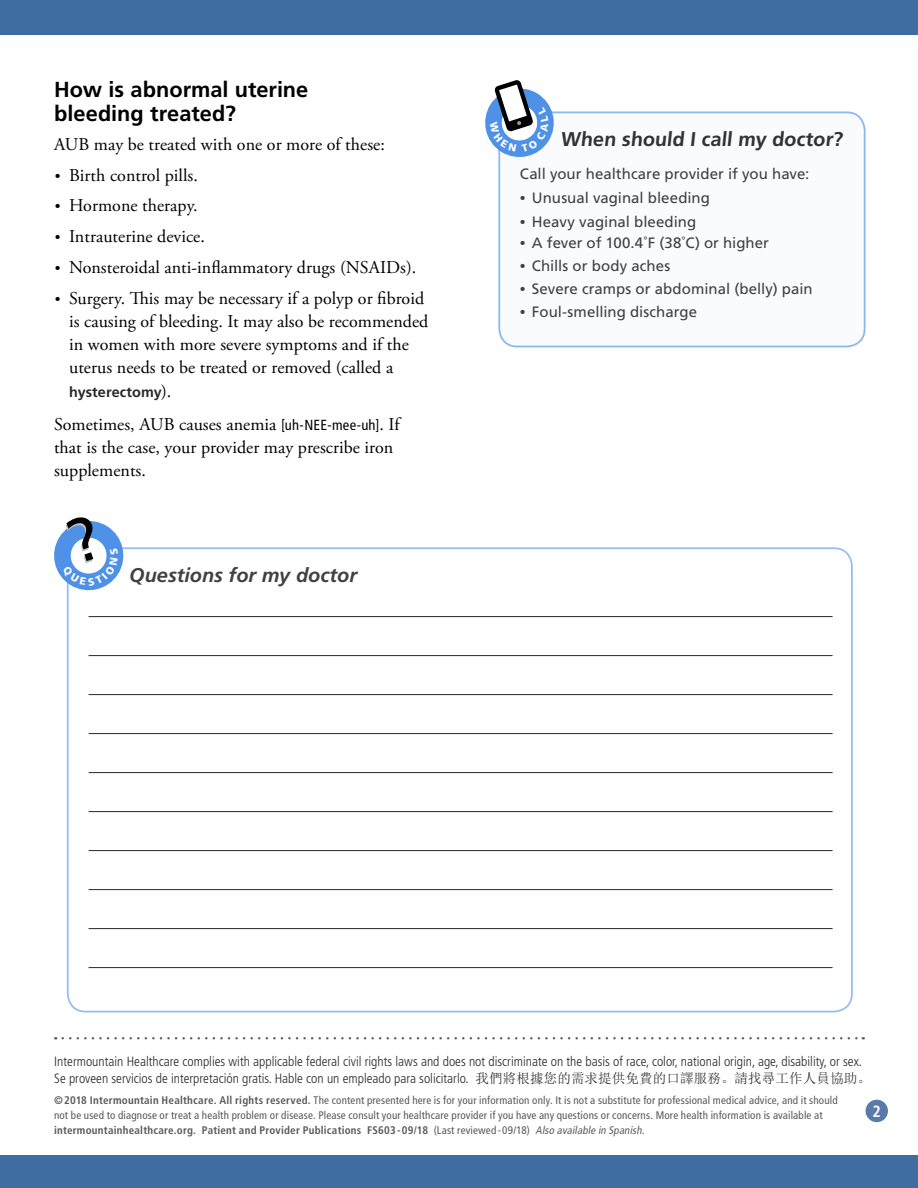
<style>
.page{position:relative;width:918px;height:1188px;background:#fff}
.page>*{position:absolute;margin:0;border:0;box-sizing:border-box;transform-origin:0 0}
.Level_1__h2{font:700 21.75px/24px "Frutiger LT Std";color:#000}
.Opening_paragraph{font:700 19.8px "Frutiger LT Std";color:#333334}
.Opening_paragraph-2{font:italic 700 19.8px "Frutiger LT Std";color:#414042}
.Main{font:18px/23.2px "Adobe Garamond Pro";color:#000}
.Page_Number{font:700 condensed 16.2px "Frutiger LT Std";color:#fff}
.Main_table{font:15px "Frutiger LT Std";color:#414042}
.t1{font:700 14.4px "Frutiger LT Std";letter-spacing:.005em;color:#292829}
.t2{font:300 condensed 13.5px/16.5px "Frutiger LT Std";color:#292829}
.Footer___h6{font:condensed 10.95px/15px "Frutiger LT Std";letter-spacing:.015em;color:#58595b}
.s1{font-size:15px}
.s2{font-family:"Adobe Garamond Pro";font-weight:400;font-size:18px;color:#000}
.s3{font-family:"Frutiger LT Std";font-stretch:condensed;font-size:14.7px}
.s4{font-family:"Adobe Garamond Pro"}
.s5{font-family:"Sim Sun";font-weight:400;font-stretch:normal}
.s6{font-weight:700}
.s7{font-style:italic;color:#5d5d60}
</style>
<div class="page">
<div style="left:0;top:0;width:918px;height:35px;background:#3f6ca1"></div>
<div style="left:0;top:1156px;width:918px;height:32px;background:#3f6ca1"></div>
<div style="left:866px;top:1100px;width:22px;height:22px;background:#587bac;border-radius:50%"></div>
<svg style="left:63px;top:1037px;width:801px;height:3px"></svg>
<hr style="left:89px;top:616px;width:744px;height:1px;background:#292829">
<hr style="left:89px;top:655px;width:744px;height:1px;background:#292829">
<hr style="left:89px;top:694px;width:744px;height:1px;background:#292829">
<hr style="left:89px;top:733px;width:744px;height:1px;background:#292829">
<hr style="left:89px;top:772px;width:744px;height:1px;background:#292829">
<hr style="left:89px;top:811px;width:744px;height:1px;background:#292829">
<hr style="left:89px;top:850px;width:744px;height:1px;background:#292829">
<hr style="left:89px;top:889px;width:744px;height:1px;background:#292829">
<hr style="left:89px;top:928px;width:744px;height:1px;background:#292829">
<hr style="left:89px;top:967px;width:744px;height:1px;background:#292829">
<div style="left:499px;top:112px;width:366px;height:235px;background:#f9fbfe;border-radius:18px"></div>
<div style="left:498px;top:111px;width:368px;height:236px;border:2px solid #8cb8ef;border-radius:18px"></div>
<svg style="left:54px;top:517px;width:74px;height:78px"></svg>
<svg style="left:485px;top:80px;width:74px;height:82px"></svg>
<p class="Level_1__h2" style="left:54px;top:78px;width:256px">How is abnormal uterine bleeding treated?</p>
<p class="Main" style="left:54px;top:133px;width:332px">AUB may be treated with one or more of these:</p>
<p class="Main" style="left:55px;top:164px;width:145px"><span class="s1">•</span> Birth control pills.</p>
<p class="Main" style="left:55px;top:195px;width:144px"><span class="s1">•</span> Hormone therapy.</p>
<p class="Main" style="left:55px;top:225px;width:152px"><span class="s1">•</span> Intrauterine device.</p>
<p class="Main" style="left:55px;top:256px;width:363px"><span class="s1">•</span> Nonsteroidal anti-inflammatory drugs (NSAIDs).</p>
<p class="Main" style="left:69px;top:287px;width:361px;text-indent:-14px"><span class="s1">•</span> Surgery. This may be necessary if a polyp or fibroid is causing of bleeding. It may also be recommended in women with more severe symptoms and if the uterus needs to be treated or removed (called a</p>
<p class="t1" style="left:69px;top:383px;width:104px">hysterectomy<span class="s2">).</span></p>
<p class="Main" style="left:54px;top:413px;width:347px">Sometimes, AUB causes anemia <span class="s3">[uh-NEE-mee-uh]</span>. If that is the case, your provider may prescribe iron supplements.</p>
<p class="Opening_paragraph-2" style="left:129px;top:563px;width:230px">Questions for my doctor</p>
<p class="Opening_paragraph" style="left:561px;top:128px;width:286px">When should I call my doctor?</p>
<p class="Main_table" style="left:520px;top:165px;width:291px">Call your healthcare provider if you have:</p>
<p class="Main_table" style="left:520px;top:189px;width:192px"><span class="s4">•</span> Unusual vaginal bleeding</p>
<p class="Main_table" style="left:520px;top:213px;width:178px"><span class="s4">•</span> Heavy vaginal bleeding</p>
<p class="Main_table" style="left:520px;top:234px;width:251px"><span class="s4">•</span> A fever of 100.4˚F (38˚C) or higher</p>
<p class="Main_table" style="left:520px;top:257px;width:152px"><span class="s4">•</span> Chills or body aches</p>
<p class="Main_table" style="left:520px;top:280px;width:294px"><span class="s4">•</span> Severe cramps or abdominal (belly) pain</p>
<p class="Main_table" style="left:520px;top:303px;width:179px"><span class="s4">•</span> Foul-smelling discharge</p>
<p class="t2" style="left:54px;top:1053px;width:818px">Intermountain Healthcare complies with applicable federal civil rights laws and does not discriminate on the basis of race, color, national origin, age, disability, or sex.<br>Se proveen servicios de interpretación gratis. Hable con un empleado para solicitarlo. <span class="s5">我們將根據您的需求提供免費的口譯服務。請找尋工作人員協助。</span></p>
<p class="Footer___h6" style="left:54px;top:1093px;width:785px"><span class="s6">©2018 Intermountain Healthcare. All rights reserved.</span> The content presented here is for your information only. It is not a substitute for professional medical advice, and it should not be used to diagnose or treat a health problem or disease. Please consult your healthcare provider if you have any questions or concerns. More health information is available at <span class="s6">intermountainhealthcare.org. Patient and Provider Publications FS603-09/18</span> (Last reviewed-09/18) <span class="s7">Also available in Spanish.</span></p>
<p class="Page_Number" style="left:873px;top:1101px;width:10px">2</p>
</div>
